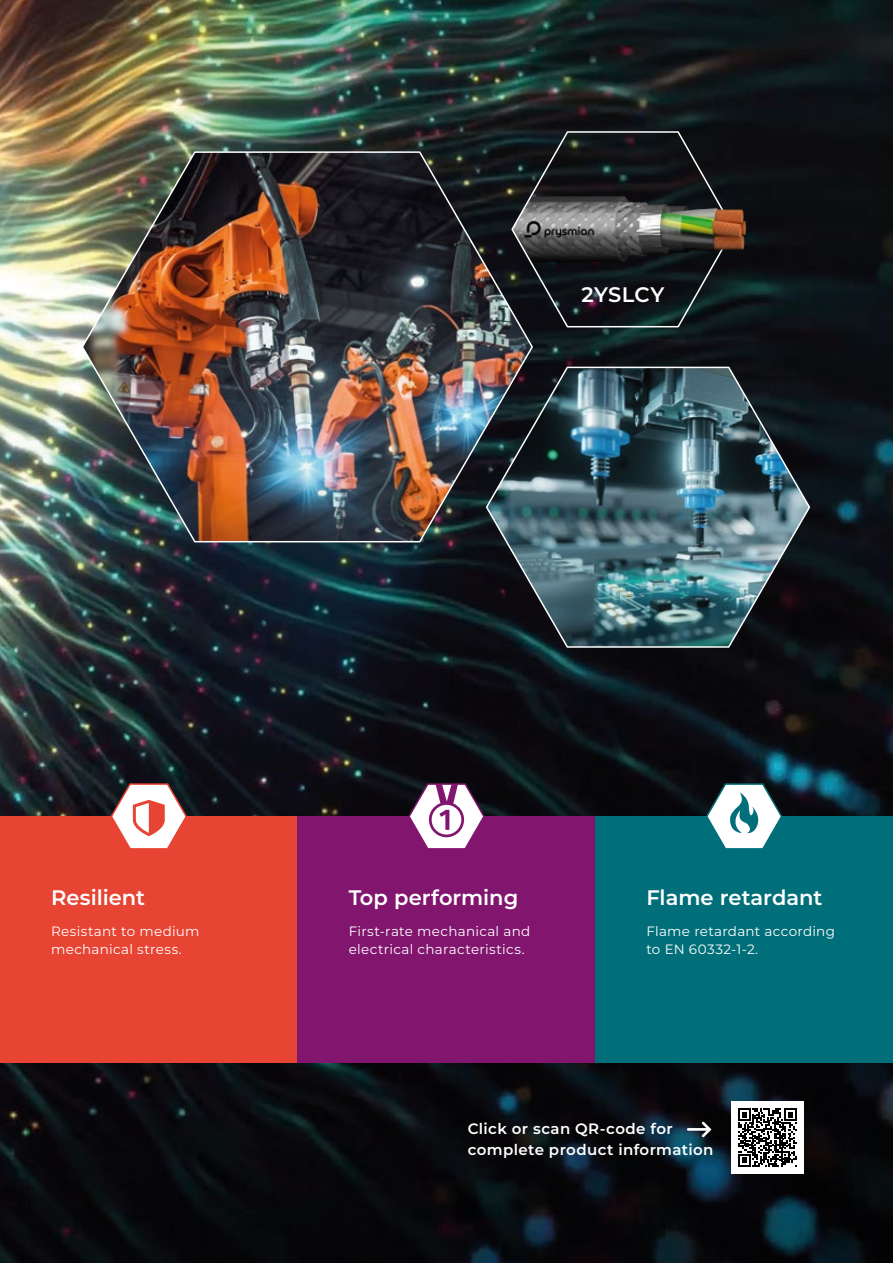
<style>
.page{position:relative;width:893px;height:1263px;background:#fff}
.page>*{position:absolute;margin:0;border:0;box-sizing:border-box;transform-origin:0 0}
.t1{font:600 21px "Montserrat";color:#fff}
.t2{font:600 15px/21px "Montserrat";letter-spacing:.025em;color:#fff}
.t3{font:13.5px/18px "Montserrat";letter-spacing:.025em;color:#fff}
</style>
<div class="page">
<img style="left:0;top:0;width:893px;height:1263px">
<div style="left:0;top:816px;width:298px;height:247px;background:#e84434"></div>
<div style="left:595px;top:816px;width:298px;height:247px;background:#006f79"></div>
<div style="left:298px;top:816px;width:297px;height:247px;background:#82166f"></div>
<svg style="left:407px;top:782px;width:79px;height:67px"></svg>
<svg style="left:110px;top:782px;width:78px;height:67px"></svg>
<svg style="left:705px;top:782px;width:78px;height:67px"></svg>
<img style="left:81px;top:150px;width:453px;height:393px">
<img style="left:485px;top:365px;width:326px;height:283px">
<svg style="left:510px;top:130px;width:225px;height:198px;background:#2a2d2f"></svg>
<img style="left:668px;top:189px;width:86px;height:81px">
<div style="left:731px;top:1101px;width:73px;height:73px;background:#fff"></div>
<svg style="left:738px;top:1108px;width:59px;height:58px"></svg>
<hr style="left:688px;top:1128px;width:20px;height:3px;background:#fff">
<svg style="left:699px;top:1119px;width:14px;height:21px"></svg>
<h1 class="t1" style="left:582px;top:279px;width:84px">2YSLCY</h1>
<h1 class="t1" style="left:51px;top:882px;width:96px">Resilient</h1>
<p class="t3" style="left:51px;top:921px;width:150px">Resistant to medium mechanical stress.</p>
<h1 class="t1" style="left:349px;top:882px;width:171px">Top performing</h1>
<p class="t3" style="left:349px;top:921px;width:183px">First-rate mechanical and electrical characteristics.</p>
<h1 class="t1" style="left:646px;top:882px;width:177px">Flame retardant</h1>
<p class="t3" style="left:646px;top:921px;width:190px">Flame retardant according to EN 60332-1-2.</p>
<p class="t2" style="left:468px;top:1118px;width:247px">Click or scan QR-code for complete product information</p>
</div>
